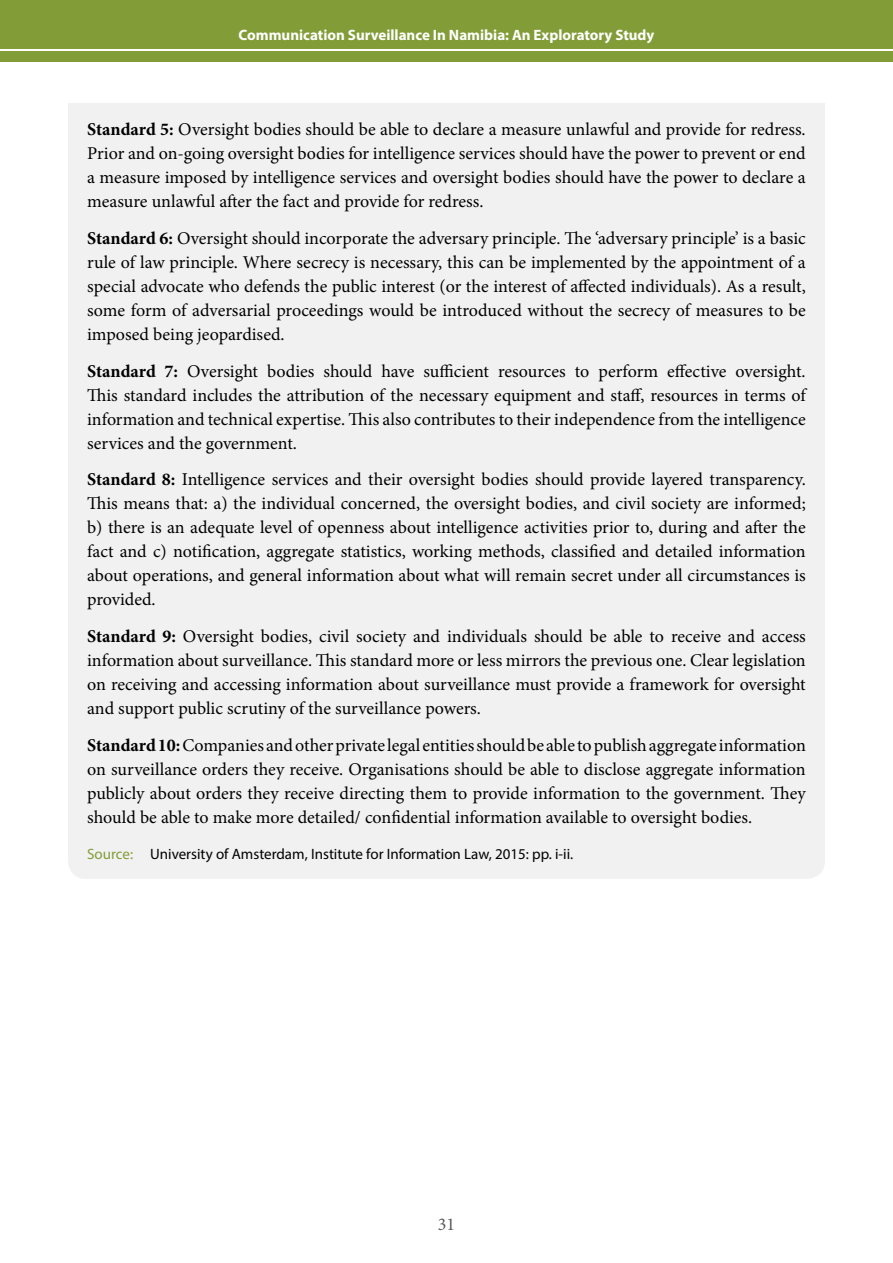
<style>
.page{position:relative;width:893px;height:1263px;background:#fff}
.page>*{position:absolute;margin:0;border:0;box-sizing:border-box;transform-origin:0 0}
.t1{font:18px/24px "Minion Pro";color:#000;text-align:justify}
.t2{font:18px "Minion Pro";color:#58595b}
.t3{font:15px "Myriad Pro";color:#000}
.t4{font:700 15px "Myriad Pro";color:#fff}
.s1{font-weight:700}
.s2{color:#829d37}
</style>
<div class="page">
<div style="left:0;top:0;width:893px;height:62px;background:#829d37"></div>
<hr style="left:0;top:49px;width:893px;height:2px;background:#fff">
<div style="left:68px;top:103px;width:757px;height:776px;background:#f1f1f2"></div>
<p class="t4" style="left:239px;top:26px;width:417px">Communication Surveillance In Namibia: An Exploratory Study</p>
<p class="t1" style="left:87px;top:117px;width:720px"><span class="s1">Standard 5:</span> Oversight bodies should be able to declare a measure unlawful and provide for redress.<br>Prior and on-going oversight bodies for intelligence services should have the power to prevent or end a measure imposed by intelligence services and oversight bodies should have the power to declare a measure unlawful after the fact and provide for redress.</p>
<p class="t1" style="left:87px;top:226px;width:720px"><span class="s1">Standard 6:</span> Oversight should incorporate the adversary principle. The ‘adversary principle’ is a basic rule of law principle. Where secrecy is necessary, this can be implemented by the appointment of a special advocate who defends the public interest (or the interest of affected individuals). As a result, some form of adversarial proceedings would be introduced without the secrecy of measures to be imposed being jeopardised.</p>
<p class="t1" style="left:87px;top:359px;width:720px"><span class="s1">Standard 7:</span> Oversight bodies should have sufficient resources to perform effective oversight.<br>This standard includes the attribution of the necessary equipment and staff, resources in terms of information and technical expertise. This also contributes to their independence from the intelligence services and the government.</p>
<p class="t1" style="left:87px;top:468px;width:720px"><span class="s1">Standard 8:</span> Intelligence services and their oversight bodies should provide layered transparency.<br>This means that: a) the individual concerned, the oversight bodies, and civil society are informed; b) there is an adequate level of openness about intelligence activities prior to, during and after the fact and c) notification, aggregate statistics, working methods, classified and detailed information about operations, and general information about what will remain secret under all circumstances is provided.</p>
<p class="t1" style="left:87px;top:624px;width:720px"><span class="s1">Standard 9:</span> Oversight bodies, civil society and individuals should be able to receive and access information about surveillance. This standard more or less mirrors the previous one. Clear legislation on receiving and accessing information about surveillance must provide a framework for oversight and support public scrutiny of the surveillance powers.</p>
<p class="t1" style="left:87px;top:733px;width:720px"><span class="s1">Standard 10:</span> Companies and other private legal entities should be able to publish aggregate information on surveillance orders they receive. Organisations should be able to disclose aggregate information publicly about orders they receive directing them to provide information to the government. They should be able to make more detailed/ confidential information available to oversight bodies.</p>
<p class="t3" style="left:87px;top:845px;width:488px"><span class="s2">Source:</span> University of Amsterdam, Institute for Information Law, 2015: pp. i-ii.</p>
<p class="t2" style="left:438px;top:1212px;width:19px">31</p>
</div>
